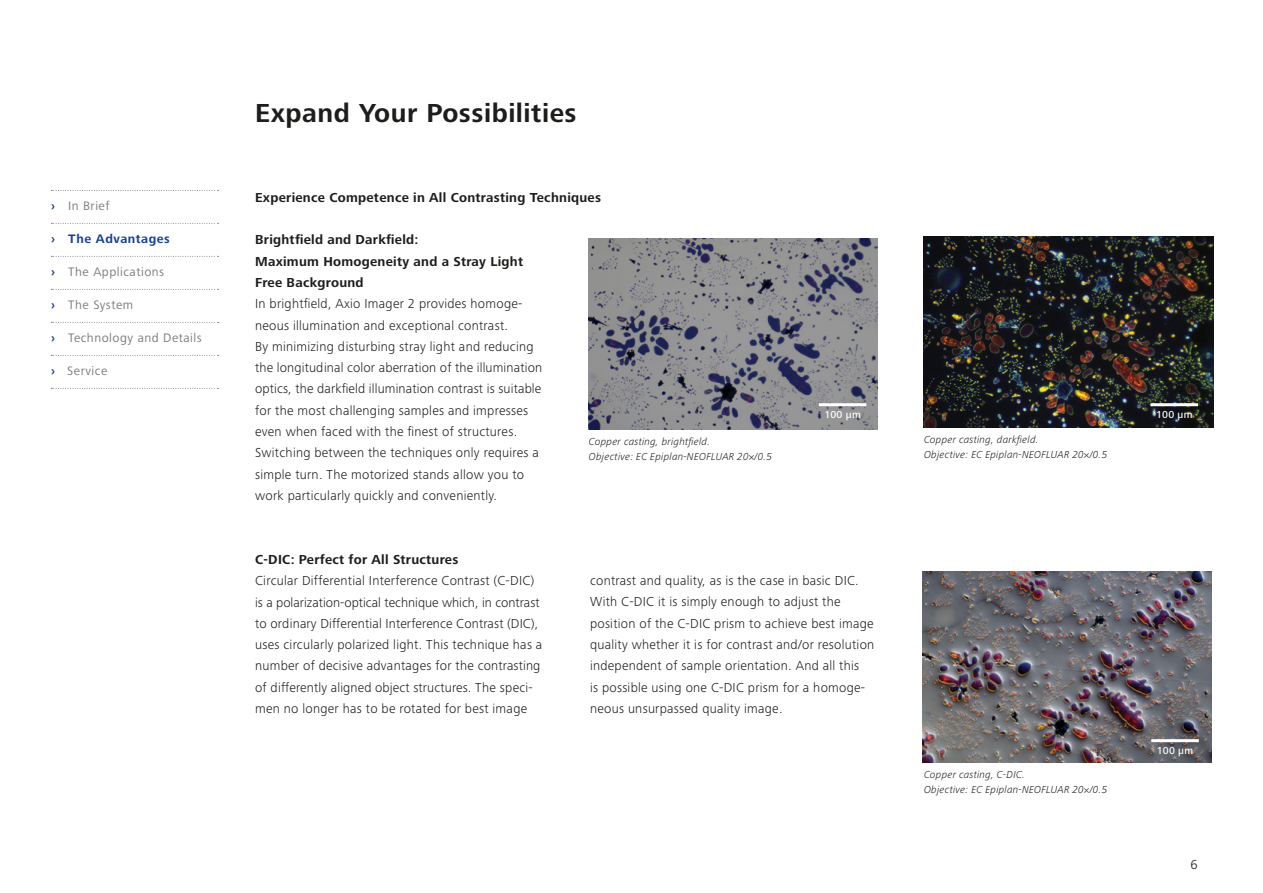
<style>
.page{position:relative;width:1263px;height:893px;background:#fff}
.page>*{position:absolute;margin:0;border:0;box-sizing:border-box;transform-origin:0 0}
.t1{font:700 27px "Zeiss Frutiger Next Pro";letter-spacing:.02em;color:#1d1d1b}
.t2{font:300 13.5px/21.3px "Zeiss Frutiger Next Pro";letter-spacing:.02em;color:#1d1d1b}
.t3{font:700 13.5px/21.3px "Zeiss Frutiger Next Pro";letter-spacing:.02em;color:#1d1d1b}
.t4{font:12.75px "Zeiss Frutiger Next Pro";letter-spacing:.04em;color:#7c7b7b}
.t5{font:700 12.75px "Zeiss Frutiger Next Pro";letter-spacing:.04em;color:#164194}
.t6{font:italic 300 10.5px/15px "Zeiss Frutiger Next Pro";letter-spacing:.02em;color:#1d1d1b}
.t7{font:500 10.5px "Zeiss Frutiger Next Pro";letter-spacing:.02em;color:#fff}
.s1{font-weight:700;color:#164194}
.s2{font-style:normal}
</style>
<div class="page">
<img style="left:588px;top:238px;width:289px;height:191px">
<img style="left:923px;top:572px;width:289px;height:191px">
<img style="left:924px;top:236px;width:289px;height:191px">
<hr style="left:819px;top:403px;width:47px;height:3px;background:#fff">
<hr style="left:1150px;top:403px;width:48px;height:3px;background:#fff">
<hr style="left:1151px;top:739px;width:48px;height:3px;background:#fff">
<svg style="left:51px;top:190px;width:168px;height:1px"></svg>
<svg style="left:51px;top:223px;width:168px;height:1px"></svg>
<svg style="left:51px;top:256px;width:168px;height:1px"></svg>
<svg style="left:51px;top:289px;width:168px;height:1px"></svg>
<svg style="left:51px;top:322px;width:168px;height:1px"></svg>
<svg style="left:51px;top:355px;width:168px;height:1px"></svg>
<svg style="left:51px;top:388px;width:168px;height:1px"></svg>
<p class="t4" style="left:51px;top:199px;width:60px"><span class="s1">›</span> In Brief</p>
<p class="t5" style="left:51px;top:232px;width:120px">› The Advantages</p>
<p class="t4" style="left:51px;top:265px;width:115px"><span class="s1">›</span> The Applications</p>
<p class="t4" style="left:51px;top:298px;width:84px"><span class="s1">›</span> The System</p>
<p class="t4" style="left:51px;top:331px;width:152px"><span class="s1">›</span> Technology and Details</p>
<p class="t4" style="left:51px;top:364px;width:58px"><span class="s1">›</span> Service</p>
<h1 class="t1" style="left:255px;top:97px;width:323px">Expand Your Possibilities</h1>
<p class="t3" style="left:255px;top:187px;width:347px">Experience Competence in All Contrasting Techniques</p>
<p class="t3" style="left:255px;top:229px;width:269px">Brightfield and Darkfield:<br>Maximum Homogeneity and a Stray Light<br>Free Background</p>
<p class="t2" style="left:255px;top:293px;width:289px">In brightfield, Axio Imager 2 provides homoge&shy;neous illumination and exceptional contrast.<br>By minimizing disturbing stray light and reducing the longitudinal color aberration of the illumination optics, the darkfield illumination contrast is suitable for the most challenging samples and impresses even when faced with the finest of structures.<br>Switching between the techniques only requires a simple turn. The motorized stands allow you to work particularly quickly and conveniently.</p>
<p class="t3" style="left:255px;top:549px;width:205px">C-DIC: Perfect for All Structures</p>
<p class="t2" style="left:255px;top:570px;width:289px">Circular Differential Interference Contrast (C-DIC) is a polarization-optical technique which, in contrast to ordinary Differential Interference Contrast (DIC), uses circularly polarized light. This technique has a number of decisive advantages for the contrasting of differently aligned object structures. The speci&shy;men no longer has to be rotated for best image</p>
<p class="t7" style="left:824px;top:408px;width:38px">100 µm</p>
<p class="t7" style="left:1156px;top:408px;width:38px">100 µm</p>
<p class="t6" style="left:589px;top:434px;width:185px">Copper casting, brightfield.<br>Objective: EC Epiplan-NEOFLUAR 20<span class="s2">×</span>/0.5</p>
<p class="t6" style="left:924px;top:432px;width:185px">Copper casting, darkfield.<br>Objective: EC Epiplan-NEOFLUAR 20<span class="s2">×</span>/0.5</p>
<p class="t2" style="left:590px;top:570px;width:286px">contrast and quality, as is the case in basic DIC.<br>With C-DIC it is simply enough to adjust the position of the C-DIC prism to achieve best image quality whether it is for contrast and/or resolution independent of sample orientation. And all this<br>is possible using one C-DIC prism for a homoge&shy;neous unsurpassed quality image.</p>
<p class="t6" style="left:924px;top:767px;width:185px">Copper casting, C-DIC.<br>Objective: EC Epiplan-NEOFLUAR 20<span class="s2">×</span>/0.5</p>
<p class="t7" style="left:1157px;top:744px;width:38px">100 µm</p>
<p class="t2" style="left:1190px;top:853px;width:9px">6</p>
</div>
